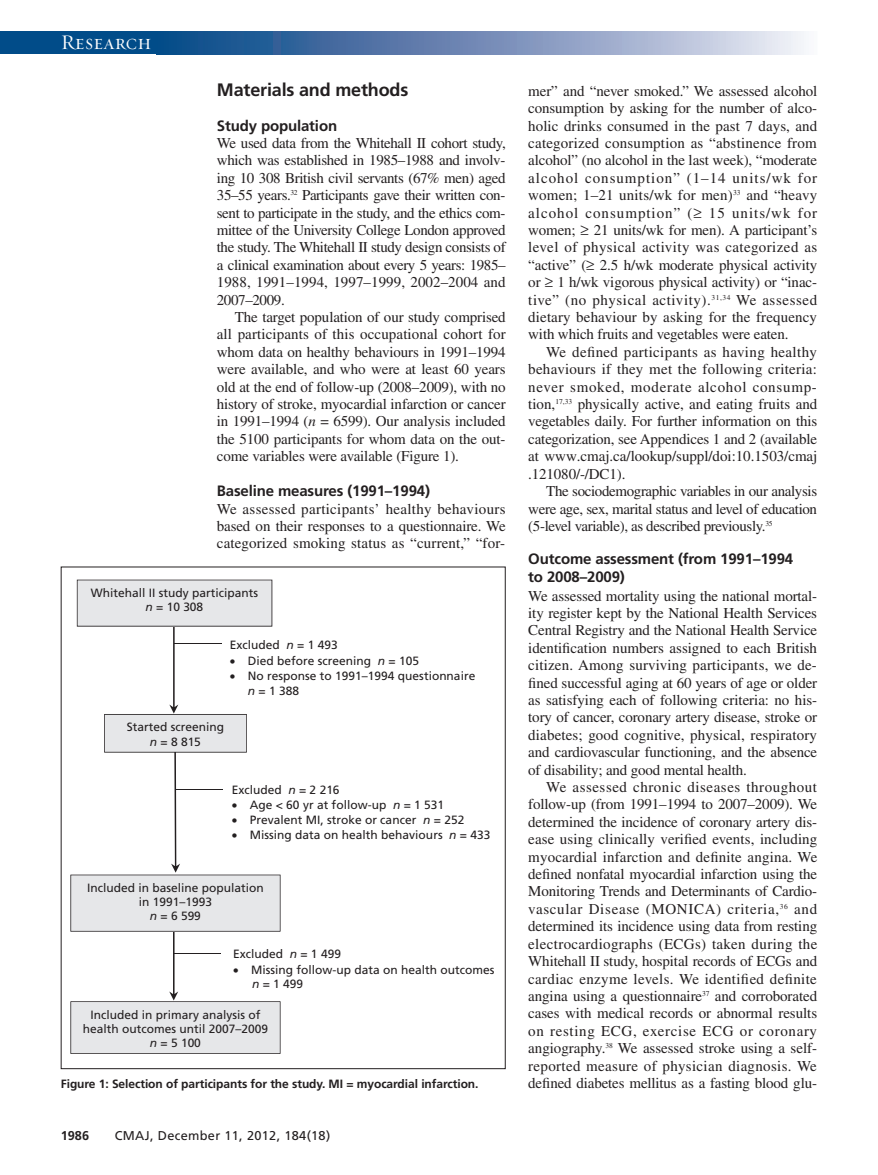
<style>
.page{position:relative;width:878px;height:1175px;background:#fff}
.page>*{position:absolute;margin:0;border:0;box-sizing:border-box;transform-origin:0 0}
.t1{font:21px "Requiem Display HTF Small Caps";letter-spacing:.005em;color:#fff}
.t2{font:700 18px "Frutiger LT Std";letter-spacing:-.01em;color:#231f20}
.t3{font:15px/17.4px "Times LT Std";letter-spacing:-.01em;color:#231f20;text-align:justify}
.t4{font:700 15px/18px "Frutiger LT Std";letter-spacing:-.01em;color:#231f20}
.t5{font:12.75px "Frutiger LT Std";letter-spacing:.025em;color:#231f20}
.t6{font:700 12.75px "Frutiger LT Std";color:#231f20}
.t7{font:12px/14.2px "Frutiger";color:#231f20;text-align:center}
.t8{font:700 12px "Frutiger LT Std";letter-spacing:-.005em;color:#231f20}
.s1{font-style:italic}
</style>
<div class="page">
<div style="left:0;top:32px;width:164px;height:22px;background:#014c89"></div>
<svg style="left:164px;top:32px;width:640px;height:22px"></svg>
<svg style="left:70px;top:579px;width:210px;height:474px"></svg>
<hr style="left:175px;top:643px;width:47px;height:1px;background:#231f20">
<hr style="left:175px;top:789px;width:47px;height:1px;background:#231f20">
<h1 class="t1" style="left:61px;top:30px;width:92px">Research</h1>
<p class="t2" style="left:217px;top:82px;width:193px">Materials and methods</p>
<p class="t4" style="left:217px;top:117px;width:122px">Study population</p>
<p class="t3" style="left:217px;top:136px;width:290px">We used data from the Whitehall II cohort study, which was established in 1985–1988 and involv&shy;ing 10 308 British civil servants (67% men) aged 35–55 years.<sup>32</sup> Participants gave their written con&shy;sent to participate in the study, and the ethics com&shy;mittee of the University College London approved the study. The Whitehall II study design consists of a clinical examination about every 5 years: 1985– 1988, 1991–1994, 1997–1999, 2002–2004 and 2007–2009.</p>
<p class="t3" style="left:217px;top:310px;width:290px;text-indent:18px">The target population of our study comprised all participants of this occupational cohort for whom data on healthy behaviours in 1991–1994 were available, and who were at least 60 years old at the end of follow-up (2008–2009), with no history of stroke, myocardial infarction or cancer in 1991–1994 (<span class="s1">n</span> = 6599). Our analysis included the 5100 participants for whom data on the out&shy;come variables were available (Figure 1).</p>
<p class="t4" style="left:217px;top:483px;width:215px">Baseline measures (1991–1994)</p>
<p class="t3" style="left:217px;top:501px;width:290px">We assessed participants’ healthy behaviours based on their responses to a questionnaire. We categorized smoking status as “current,” “for-</p>
<p class="t7" style="left:91px;top:586px;width:169px">Whitehall II study participants <span class="s1">n</span> = 10 308</p>
<p class="t7" style="left:230px;top:639px;width:109px">Excluded <span class="s1">n</span> = 1 493</p>
<p class="t7" style="left:230px;top:654px;width:191px">• Died before screening <span class="s1">n</span> = 105</p>
<p class="t7" style="left:248px;top:669px;width:229px;line-height:14.9px;text-align:left;text-indent:-18px">• No response to 1991–1994 questionnaire <span class="s1">n</span> = 1 388</p>
<p class="t7" style="left:127px;top:721px;width:99px">Started screening <span class="s1">n</span> = 8 815</p>
<p class="t7" style="left:232px;top:783px;width:109px">Excluded <span class="s1">n</span> = 2 216</p>
<p class="t7" style="left:232px;top:798px;width:214px">• Age &lt; 60 yr at follow-up <span class="s1">n</span> = 1 531</p>
<p class="t7" style="left:232px;top:813px;width:234px">• Prevalent MI, stroke or cancer <span class="s1">n</span> = 252</p>
<p class="t7" style="left:232px;top:828px;width:260px">• Missing data on health behaviours <span class="s1">n</span> = 433</p>
<p class="t7" style="left:87px;top:881px;width:178px">Included in baseline population in 1991–1993<br><span class="s1">n</span> = 6 599</p>
<p class="t7" style="left:233px;top:948px;width:109px">Excluded <span class="s1">n</span> = 1 499</p>
<p class="t7" style="left:252px;top:963px;width:244px;text-align:left;text-indent:-19px">• Missing follow-up data on health outcomes <span class="s1">n</span> = 1 499</p>
<p class="t7" style="left:83px;top:1008px;width:187px">Included in primary analysis of health outcomes until 2007–2009 <span class="s1">n</span> = 5 100</p>
<p class="t8" style="left:61px;top:1078px;width:419px">Figure 1: Selection of participants for the study. MI = myocardial infarction.</p>
<p class="t6" style="left:61px;top:1130px;width:30px">1986</p>
<p class="t5" style="left:115px;top:1130px;width:217px">CMAJ, December 11, 2012, 184(18)</p>
<p class="t3" style="left:528px;top:84px;width:290px">mer” and “never smoked.” We assessed alcohol consumption by asking for the number of alco&shy;holic drinks consumed in the past 7 days, and categorized consumption as “abstinence from alcohol” (no alcohol in the last week), “moderate alcohol consumption” (1–14 units/wk for women; 1–21 units/wk for men)<sup>33</sup> and “heavy alcohol consumption” (≥ 15 units/wk for women; ≥ 21 units/wk for men). A participant’s level of physical activity was categorized as “active” (≥ 2.5 h/wk moderate physical activity or ≥ 1 h/wk vigorous physical activity) or “inac&shy;tive” (no physical activity).<sup>31,34</sup> We assessed dietary behaviour by asking for the frequency with which fruits and vegetables were eaten.</p>
<p class="t3" style="left:528px;top:345px;width:290px;text-indent:18px">We defined participants as having healthy behaviours if they met the following criteria: never smoked, moderate alcohol consump&shy;tion,<sup>17,33</sup> physically active, and eating fruits and vegetables daily. For further information on this categorization, see Appendices 1 and 2 (available at www .cmaj .ca /lookup /suppl /doi: 10. 1503 /cmaj .121080 / -/ DC1).</p>
<p class="t3" style="left:528px;top:484px;width:290px;text-indent:18px">The sociodemographic variables in our analysis were age, sex, marital status and level of education (5-level variable), as described previously.<sup>35</sup></p>
<p class="t4" style="left:528px;top:551px;width:266px">Outcome assessment (from 1991–1994 to 2008–2009)</p>
<p class="t3" style="left:528px;top:588px;width:290px">We assessed mortality using the national mortal&shy;ity register kept by the National Health Services Central Registry and the National Health Service identification numbers assigned to each British citizen. Among surviving participants, we de - fined successful aging at 60 years of age or older as satisfying each of following criteria: no his&shy;tory of cancer, coronary artery disease, stroke or diabetes; good cognitive, physical, respiratory and cardiovascular functioning, and the absence of disability; and good mental health.</p>
<p class="t3" style="left:528px;top:780px;width:290px;text-indent:18px">We assessed chronic diseases throughout follow-up (from 1991–1994 to 2007–2009). We determined the incidence of coronary artery dis&shy;ease using clinically verified events, including myocardial infarction and definite angina. We defined nonfatal myocardial infarction using the Monitoring Trends and Determinants of Cardio&shy;vascular Disease (MONICA) criteria,<sup>36</sup> and determined its incidence using data from resting electrocardiographs (ECGs) taken during the Whitehall II study, hospital records of ECGs and cardiac enzyme levels. We identified definite angina using a questionnaire<sup>37</sup> and corroborated cases with medical records or abnormal results on resting ECG, exercise ECG or coronary angiography.<sup>38</sup> We assessed stroke using a self&shy;reported measure of physician diagnosis. We defined diabetes mellitus as a fasting blood glu-</p>
</div>
